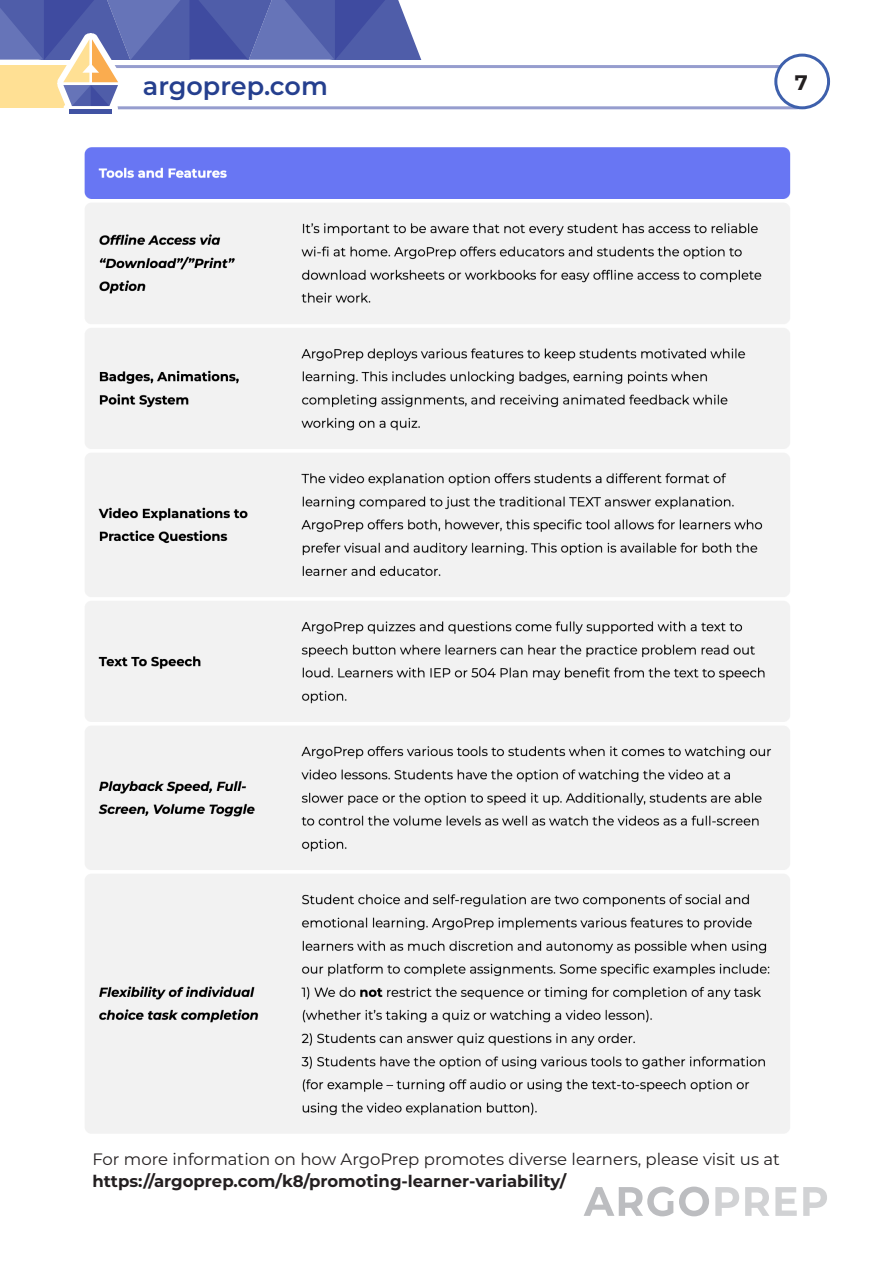
<style>
.page{position:relative;width:893px;height:1263px;background:#fff}
.page>*{position:absolute;margin:0;border:0;box-sizing:border-box;transform-origin:0 0}
.t1{font:600 25.5px "Montserrat";color:#253f8e}
.t2{font:700 21px "Montserrat";color:#231f20}
.t3{font:16.5px "Montserrat";color:#231f20}
.t4{font:700 16.5px "Montserrat";color:#231f20}
</style>
<div class="page">
<div style="left:84px;top:65px;width:732px;height:44px;border:3px solid #969dce;border-radius:20px"></div>
<div style="left:776px;top:55px;width:52px;height:53px;background:#fff;border-radius:50%"></div>
<div style="left:774px;top:54px;width:56px;height:55px;border:3px solid #3e60ac;border-radius:50%"></div>
<svg style="left:584px;top:1186px;width:125px;height:30px"></svg>
<svg style="left:715px;top:1187px;width:112px;height:29px"></svg>
<svg style="left:0;top:0;width:421px;height:114px"></svg>
<img style="left:84px;top:147px;width:707px;height:986px">
<h1 class="t1" style="left:143px;top:68px;width:186px">argoprep.com</h1>
<p class="t2" style="left:795px;top:68px;width:15px">7</p>
<p class="t3" style="left:92px;top:1148px;width:689px">For more information on how ArgoPrep promotes diverse learners, please visit us at</p>
<p class="t4" style="left:92px;top:1169px;width:475px">https://argoprep.com/k8/promoting-learner-variability/</p>
</div>
